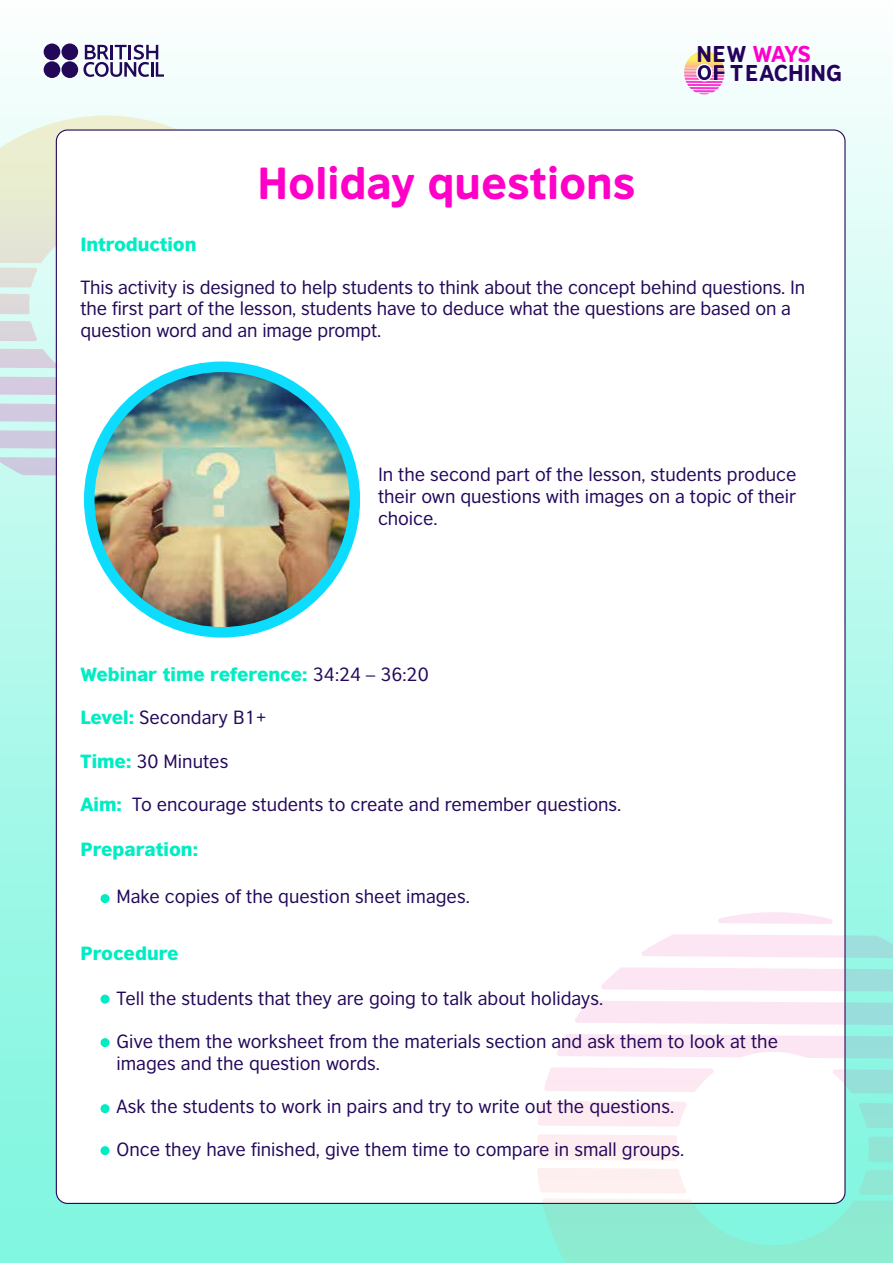
<style>
.page{position:relative;width:893px;height:1263px;background:#fff}
.page>*{position:absolute;margin:0;border:0;box-sizing:border-box;transform-origin:0 0}
.t1{font:42.45px "British Council Sans Headline";color:#ff00c8}
.t2{font:21.6px/18.5px "British Council Sans Headline";color:#24025b}
.t3{font:18px/21.6px "British Council Sans";color:#23085a}
.t4{font:900 18px "British Council Sans";color:#00edc3}
.s1{color:#fe00cb}
.s2{font-weight:400;color:#23085a}
.s3{font-weight:900;color:#00edc3}
</style>
<div class="page">
<div style="left:0;top:0;width:893px;height:1263px;background:linear-gradient(to bottom,#f8fefd,#79f5de)"></div>
<svg style="left:0;top:430px;width:56px;height:20px"></svg>
<svg style="left:0;top:457px;width:56px;height:19px"></svg>
<svg style="left:0;top:116px;width:295px;height:254px;background:#e0e9dd"></svg>
<svg style="left:0;top:403px;width:56px;height:20px"></svg>
<svg style="left:0;top:376px;width:56px;height:20px"></svg>
<svg style="left:83px;top:45px;width:81px;height:32px"></svg>
<div style="left:44px;top:61px;width:16px;height:17px;background:#23085a;border-radius:50%"></div>
<div style="left:61px;top:61px;width:17px;height:17px;background:#23085a;border-radius:50%"></div>
<div style="left:44px;top:43px;width:16px;height:17px;background:#23085a;border-radius:50%"></div>
<div style="left:61px;top:43px;width:17px;height:17px;background:#23085a;border-radius:50%"></div>
<div style="left:56px;top:130px;width:789px;height:1073px;background:#fff;border-radius:11px"></div>
<svg style="left:601px;top:967px;width:292px;height:25px;background:#ebe7f0"></svg>
<svg style="left:544px;top:1067px;width:170px;height:25px;background:#fdeaf3"></svg>
<svg style="left:833px;top:1069px;width:60px;height:25px"></svg>
<svg style="left:641px;top:934px;width:252px;height:24px;background:#e9e6f0"></svg>
<svg style="left:537px;top:1101px;width:356px;height:162px"></svg>
<svg style="left:575px;top:1000px;width:318px;height:25px;background:#ece7f1"></svg>
<svg style="left:557px;top:1034px;width:336px;height:25px;background:#ede7f1"></svg>
<svg style="left:718px;top:912px;width:115px;height:12px"></svg>
<svg style="left:684px;top:51px;width:40px;height:43px"></svg>
<div style="left:100px;top:894px;width:10px;height:9px;background:#00edc3;border-radius:50%"></div>
<div style="left:100px;top:995px;width:10px;height:9px;background:#00edc3;border-radius:50%"></div>
<div style="left:100px;top:1038px;width:10px;height:9px;background:#00edc3;border-radius:50%"></div>
<div style="left:100px;top:1104px;width:10px;height:9px;background:#00edc3;border-radius:50%"></div>
<div style="left:100px;top:1146px;width:10px;height:9px;background:#00edc3;border-radius:50%"></div>
<img style="left:89px;top:367px;width:266px;height:265px;border-radius:130px">
<div style="left:84px;top:361px;width:276px;height:277px;border:11px solid #0cddfe;border-radius:50%"></div>
<h1 class="t1" style="left:258px;top:150px;width:379px">Holiday questions</h1>
<p class="t2" style="left:730px;top:44px;width:113px;text-indent:-34px">NEW <span class="s1">WAYS<br></span>TEACHING</p>
<p class="t4" style="left:80px;top:227px;width:117px">Introduction</p>
<p class="t3" style="left:80px;top:275px;width:726px">This activity is designed to help students to think about the concept behind questions. In the first part of the lesson, students have to deduce what the questions are based on a question word and an image prompt.</p>
<p class="t3" style="left:378px;top:462px;width:420px;text-align:justify">In the second part of the lesson, students produce their own questions with images on a topic of their choice.</p>
<p class="t4" style="left:80px;top:658px;width:350px">Webinar time reference: <span class="s2">34:24 – 36:20</span></p>
<p class="t3" style="left:80px;top:705px;width:188px"><span class="s3">Level:</span> Secondary B1+</p>
<p class="t3" style="left:80px;top:748px;width:149px"><span class="s3">Time:</span> 30 Minutes</p>
<p class="t3" style="left:80px;top:792px;width:542px"><span class="s3">Aim:</span> To encourage students to create and remember questions.</p>
<p class="t4" style="left:80px;top:833px;width:119px">Preparation:</p>
<p class="t3" style="left:116px;top:884px;width:355px">Make copies of the question sheet images.</p>
<p class="t4" style="left:80px;top:936px;width:100px">Procedure</p>
<p class="t3" style="left:116px;top:986px;width:488px">Tell the students that they are going to talk about holidays.</p>
<p class="t3" style="left:116px;top:1029px;width:663px">Give them the worksheet from the materials section and ask them to look at the images and the question words.</p>
<p class="t3" style="left:116px;top:1094px;width:559px">Ask the students to work in pairs and try to write out the questions.</p>
<p class="t3" style="left:116px;top:1137px;width:569px">Once they have finished, give them time to compare in small groups.</p>
</div>
